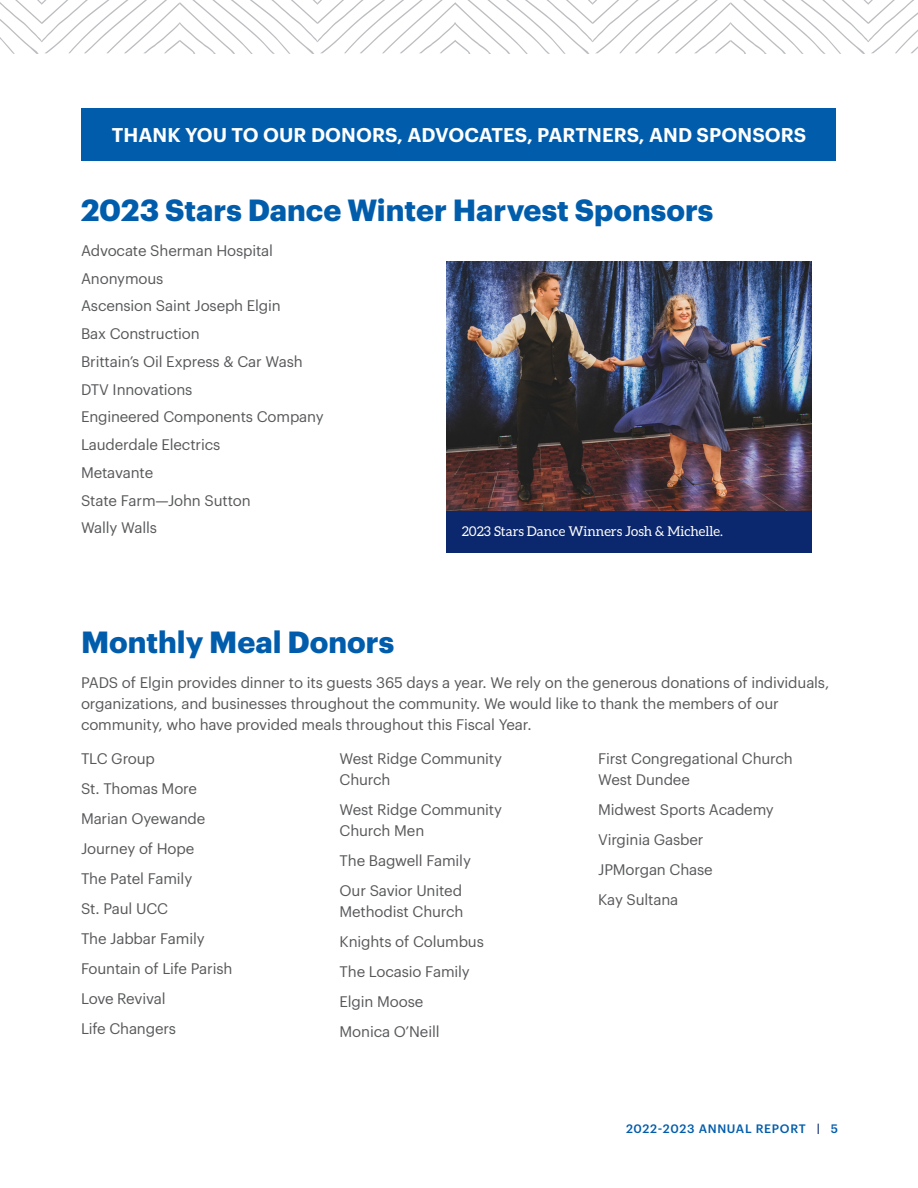
<style>
.page{position:relative;width:918px;height:1188px;background:#fff}
.page>*{position:absolute;margin:0;border:0;box-sizing:border-box;transform-origin:0 0}
.t1{font:700 30px "Graphik";color:#015dac}
.t2{font:600 19.5px "Graphik";letter-spacing:.005em;color:#fff}
.t3{font:15px/21px "Graphik";letter-spacing:-.01em;color:#57585a}
.t4{font:13.5px "Aleo";color:#fff}
.t5{font:500 12px "Graphik";letter-spacing:.055em;color:#015dac}
.s1{color:#0b276d}
</style>
<div class="page">
<div style="left:82px;top:109px;width:754px;height:52px;background:#015dac"></div>
<img style="left:446px;top:261px;width:365px;height:251px">
<svg style="left:0;top:0;width:918px;height:54px"></svg>
<div style="left:446px;top:512px;width:365px;height:41px;background:#0b276d"></div>
<p class="t2" style="left:112px;top:120px;width:696px">THANK YOU TO OUR DONORS, ADVOCATES, PARTNERS, AND SPONSORS</p>
<p class="t1" style="left:81px;top:187px;width:634px">2023 Stars Dance Winter Harvest Sponsors</p>
<p class="t3" style="left:81px;top:239px;width:194px">Advocate Sherman Hospital</p>
<p class="t3" style="left:81px;top:266px;width:84px">Anonymous</p>
<p class="t3" style="left:81px;top:294px;width:201px">Ascension Saint Joseph Elgin</p>
<p class="t3" style="left:81px;top:322px;width:120px">Bax Construction</p>
<p class="t3" style="left:81px;top:350px;width:223px">Brittain’s Oil Express &amp; Car Wash</p>
<p class="t3" style="left:81px;top:377px;width:113px">DTV Innovations</p>
<p class="t3" style="left:81px;top:405px;width:244px">Engineered Components Company</p>
<p class="t3" style="left:81px;top:433px;width:141px">Lauderdale Electrics</p>
<p class="t3" style="left:81px;top:461px;width:74px">Metavante</p>
<p class="t3" style="left:81px;top:488px;width:171px">State Farm—John Sutton</p>
<p class="t3" style="left:81px;top:516px;width:78px">Wally Walls</p>
<p class="t4" style="left:462px;top:524px;width:263px">2023 Stars Dance Winners Josh &amp; Michelle.</p>
<p class="t1" style="left:81px;top:619px;width:315px">Monthly Meal Donors</p>
<p class="t3" style="left:81px;top:671px;width:750px">PADS of Elgin provides dinner to its guests 365 days a year. We rely on the generous donations of individuals, organizations, and businesses throughout the community. We would like to thank the members of our community, who have provided meals throughout this Fiscal Year.</p>
<p class="t3" style="left:81px;top:747px;width:76px">TLC Group</p>
<p class="t3" style="left:81px;top:777px;width:118px">St. Thomas More</p>
<p class="t3" style="left:81px;top:807px;width:126px">Marian Oyewande</p>
<p class="t3" style="left:81px;top:837px;width:115px">Journey of Hope</p>
<p class="t3" style="left:81px;top:867px;width:113px">The Patel Family</p>
<p class="t3" style="left:81px;top:897px;width:89px">St. Paul UCC</p>
<p class="t3" style="left:81px;top:927px;width:125px">The Jabbar Family</p>
<p class="t3" style="left:81px;top:956px;width:153px">Fountain of Life Parish</p>
<p class="t3" style="left:81px;top:986px;width:86px">Love Revival</p>
<p class="t3" style="left:81px;top:1016px;width:97px">Life Changers</p>
<p class="t3" style="left:340px;top:747px;width:164px">West Ridge Community<br>Church</p>
<p class="t3" style="left:340px;top:798px;width:164px">West Ridge Community<br>Church Men</p>
<p class="t3" style="left:340px;top:849px;width:133px">The Bagwell Family</p>
<p class="t3" style="left:340px;top:879px;width:125px">Our Savior United<br>Methodist Church</p>
<p class="t3" style="left:340px;top:930px;width:146px">Knights of Columbus</p>
<p class="t3" style="left:340px;top:960px;width:132px">The Locasio Family</p>
<p class="t3" style="left:340px;top:990px;width:85px">Elgin Moose</p>
<p class="t3" style="left:340px;top:1019px;width:101px">Monica O’Neill</p>
<p class="t3" style="left:598px;top:747px;width:196px">First Congregational Church<br>West Dundee</p>
<p class="t3" style="left:598px;top:798px;width:177px">Midwest Sports Academy</p>
<p class="t3" style="left:598px;top:828px;width:107px">Virginia Gasber</p>
<p class="t3" style="left:598px;top:858px;width:116px">JPMorgan Chase</p>
<p class="t3" style="left:598px;top:888px;width:82px">Kay Sultana</p>
<p class="t5" style="left:626px;top:1119px;width:213px">2022-2023 ANNUAL REPORT <span class="s1">|</span> 5</p>
</div>
